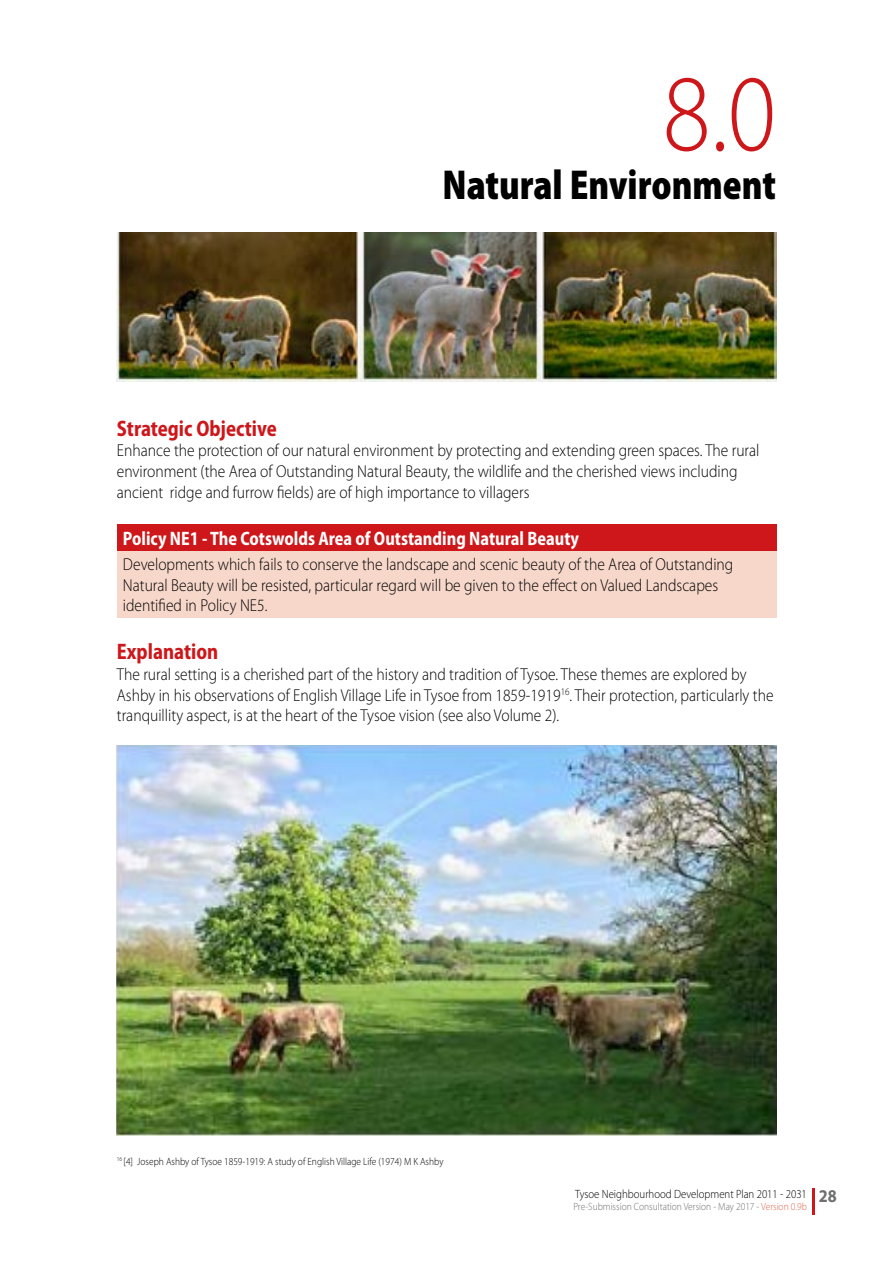
<style>
.page{position:relative;width:893px;height:1263px;background:#fff}
.page>*{position:absolute;margin:0;border:0;box-sizing:border-box;transform-origin:0 0}
.t1{font:300 109.65px "Myriad Pro";color:#cd171a;scale:.9 1}
.t2{font:900 semi-condensed 42px "Myriad Pro";color:#000;scale:.88 1}
.t3{font:700 semi-condensed 22.5px "Myriad Pro";color:#cd171a;scale:.9 1}
.t4{font:700 semi-condensed 19.5px "Myriad Pro";color:#fff;scale:.9 1}
.t5{font:700 18px "Myriad Pro";color:#706f6f;scale:.9 1}
.t6{font:300 17.25px/20.7px "Myriad Pro";color:#000;scale:.9 1}
.t7{font:300 12px "Myriad Pro";color:#000;scale:.9 1}
.t8{font:300 10.5px "Myriad Pro";color:#000;scale:.9 1}
.t9{font:300 10.5px "Myriad Pro";color:#706f6f;scale:.9 1}
.s1{color:#dc674c}
</style>
<div class="page">
<hr style="left:812px;top:1188px;width:2px;height:27px;background:#cd171a">
<img style="left:117px;top:233px;width:659px;height:149px">
<div style="left:117px;top:524px;width:659px;height:27px;background:#cd171a"></div>
<div style="left:117px;top:551px;width:659px;height:66px;background:#f6d7ca"></div>
<img style="left:117px;top:745px;width:659px;height:390px">
<h1 class="t1" style="left:663px;top:48px;width:128px">8.0</h1>
<h2 class="t2" style="left:442px;top:158px;width:380px">Natural Environment</h2>
<h3 class="t3" style="left:117px;top:414px;width:179px">Strategic Objective</h3>
<p class="t6" style="left:117px;top:440px;width:715px">Enhance the protection of our natural environment by protecting and extending green spaces. The rural environment (the Area of Outstanding Natural Beauty, the wildlife and the cherished views including ancient ridge and furrow fields) are of high importance to villagers</p>
<p class="t4" style="left:123px;top:526px;width:508px">Policy NE1 - The Cotswolds Area of Outstanding Natural Beauty</p>
<p class="t6" style="left:123px;top:554px;width:680px">Developments which fails to conserve the landscape and scenic beauty of the Area of Outstanding<br>Natural Beauty will be resisted, particular regard will be given to the effect on Valued Landscapes identified in Policy NE5.</p>
<h3 class="t3" style="left:117px;top:637px;width:114px">Explanation</h3>
<p class="t6" style="left:117px;top:663px;width:731px">The rural setting is a cherished part of the history and tradition of Tysoe. These themes are explored by<br>Ashby in his observations of English Village Life in Tysoe from 1859-1919<sup>16</sup>. Their protection, particularly the tranquillity aspect, is at the heart of the Tysoe vision (see also Volume 2).</p>
<p class="t8" style="left:117px;top:1155px;width:364px"><sup>16</sup> [4] Joseph Ashby of Tysoe 1859-1919: A study of English Village Life (1974) M K Ashby</p>
<p class="t7" style="left:575px;top:1186px;width:259px">Tysoe Neighbourhood Development Plan 2011 - 2031</p>
<p class="t9" style="left:573px;top:1200px;width:261px">Pre-Submission Consultation Version - May 2017 - <span class="s1">Version 0.9b</span></p>
<p class="t5" style="left:819px;top:1184px;width:21px">28</p>
</div>
